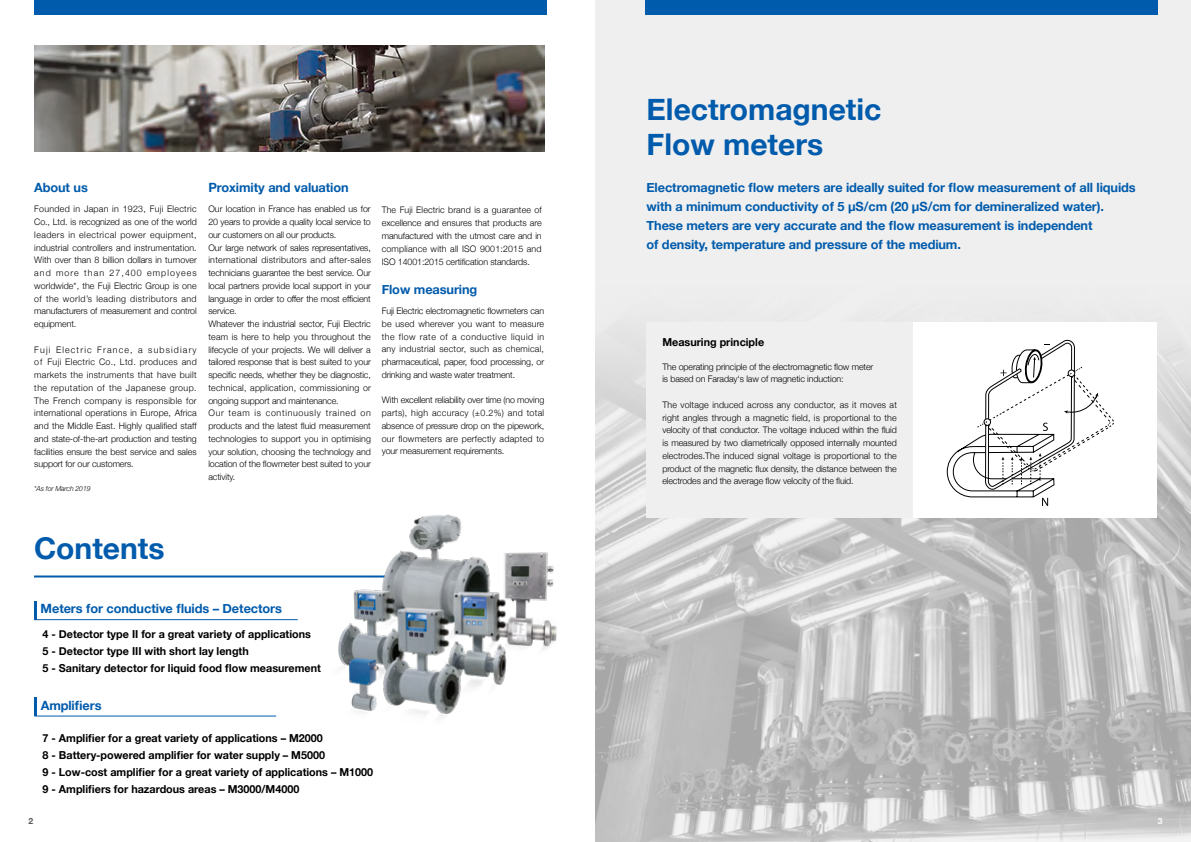
<style>
.page{position:relative;width:1191px;height:842px;background:#fff}
.page>*{position:absolute;margin:0;border:0;box-sizing:border-box;transform-origin:0 0}
.t1{font:700 30px/35px "Helvetica Neue";color:#005bac}
.t2{font:700 12.8px/19px "Helvetica Neue";letter-spacing:-.01em;color:#005bac}
.t3{font:700 11px/17px "Helvetica Neue";color:#000}
.t4{font:300 9px/12.8px "Helvetica Neue";letter-spacing:-.01em;color:#000;text-align:justify}
.t5{font:700 8.5px "Helvetica Neue";color:#fff}
.t6{font:700 8.5px "Helvetica Neue";color:#5a5757}
.t7{font:italic 300 7px "Helvetica Neue";letter-spacing:-.01em;color:#000}
</style>
<div class="page">
<div style="left:595px;top:0;width:596px;height:842px;background:#efefef"></div>
<img style="left:595px;top:322px;width:596px;height:520px">
<div style="left:34px;top:0;width:512px;height:14px;background:#005bac"></div>
<div style="left:645px;top:0;width:512px;height:14px;background:#005bac"></div>
<hr style="left:34px;top:575px;width:352px;height:2px;background:#005bac">
<hr style="left:34px;top:619px;width:264px;height:1px;background:#005bac">
<hr style="left:34px;top:601px;width:3px;height:19px;background:#005bac">
<hr style="left:34px;top:716px;width:242px;height:1px;background:#005bac">
<hr style="left:34px;top:697px;width:3px;height:19px;background:#005bac">
<div style="left:913px;top:323px;width:244px;height:195px;background:#fff"></div>
<svg style="left:947px;top:340px;width:167px;height:330px"></svg>
<div style="left:646px;top:323px;width:267px;height:195px;background:#efefef"></div>
<img style="left:333px;top:514px;width:224px;height:203px">
<img style="left:34px;top:45px;width:511px;height:107px">
<h2 class="t2" style="left:34px;top:178px;width:55px">About us</h2>
<h2 class="t2" style="left:208px;top:178px;width:142px">Proximity and valuation</h2>
<p class="t4" style="left:34px;top:202px;width:164px">Founded in Japan in 1923, Fuji Electric Co., Ltd. is recognized as one of the world leaders in electrical power equipment, industrial controllers and instrumentation.<br>With over than 8 billion dollars in turnover and more than 27,400 employees worldwide*, the Fuji Electric Group is one of the world’s leading distributors and manufacturers of measurement and control equipment.</p>
<p class="t4" style="left:34px;top:342px;width:164px">Fuji Electric France, a subsidiary of Fuji Electric Co., Ltd. produces and markets the instruments that have built the reputation of the Japanese group.<br>The French company is responsible for international operations in Europe, Africa and the Middle East. Highly qualified staff and state-of-the-art production and testing facilities ensure the best service and sales support for our customers.</p>
<p class="t7" style="left:34px;top:483px;width:58px">*As for March 2019</p>
<p class="t4" style="left:208px;top:202px;width:164px;text-align:left">Our location in France has enabled us for 20 years to provide a quality local service to our customers on all our products.<br>Our large network of sales representatives, international distributors and after-sales technicians guarantee the best service. Our local partners provide local support in your language in order to offer the most efficient service.<br>Whatever the industrial sector, Fuji Electric team is here to help you throughout the lifecycle of your projects. We will deliver a tailored response that is best suited to your specific needs, whether they be diagnostic, technical, application, commissioning or ongoing support and maintenance.<br>Our team is continuously trained on products and the latest fluid measurement technologies to support you in optimising your solution, choosing the technology and location of the flowmeter best suited to your activity.</p>
<p class="t4" style="left:382px;top:203px;width:161px">The Fuji Electric brand is a guarantee of excellence and ensures that products are manufactured with the utmost care and in compliance with all ISO 9001:2015 and ISO 14001:2015 certification standards.</p>
<h2 class="t2" style="left:382px;top:280px;width:97px">Flow measuring</h2>
<p class="t4" style="left:382px;top:304px;width:164px">Fuji Electric electromagnetic flowmeters can be used wherever you want to measure the flow rate of a conductive liquid in any industrial sector, such as chemical, pharmaceutical, paper, food processing, or drinking and waste water treatment.</p>
<p class="t4" style="left:382px;top:393px;width:164px">With excellent reliability over time (no moving parts), high accuracy (±0.2%) and total absence of pressure drop on the pipework, our flowmeters are perfectly adapted to your measurement requirements.</p>
<h1 class="t1" style="left:34px;top:531px;width:132px">Contents</h1>
<h2 class="t2" style="left:41px;top:600px;width:243px">Meters for conductive fluids – Detectors</h2>
<p class="t3" style="left:43px;top:626px;width:280px">4 - Detector type II for a great variety of applications<br>5 - Detector type III with short lay length<br>5 - Sanitary detector for liquid food flow measurement</p>
<h2 class="t2" style="left:41px;top:696px;width:62px">Amplifiers</h2>
<p class="t6" style="left:28px;top:814px;width:6px">2</p>
<p class="t3" style="left:43px;top:730px;width:332px">7 - Amplifier for a great variety of applications – M2000<br>8 - Battery-powered amplifier for water supply – M5000<br>9 - Low-cost amplifier for a great variety of applications – M1000<br>9 - Amplifiers for hazardous areas – M3000/M4000</p>
<h1 class="t1" style="left:646px;top:93px;width:236px">Electromagnetic<br>Flow meters</h1>
<p class="t2" style="left:646px;top:178px;width:491px">Electromagnetic flow meters are ideally suited for flow measurement of all liquids with a minimum conductivity of 5 μS/cm (20 μS/cm for demineralized water).<br>These meters are very accurate and the flow measurement is independent<br>of density, temperature and pressure of the medium.</p>
<p class="t3" style="left:662px;top:334px;width:103px">Measuring principle</p>
<p class="t4" style="left:662px;top:359px;width:212px">The operating principle of the electromagnetic flow meter is based on Faraday‘s law of magnetic induction:</p>
<p class="t4" style="left:662px;top:398px;width:236px">The voltage induced across any conductor, as it moves at right angles through a magnetic field, is proportional to the velocity of that conductor. The voltage induced within the fluid is measured by two diametrically opposed internally mounted electrodes.The induced signal voltage is proportional to the product of the magnetic flux density, the distance between the electrodes and the average flow velocity of the fluid.</p>
<p class="t5" style="left:1157px;top:814px;width:6px">3</p>
</div>
